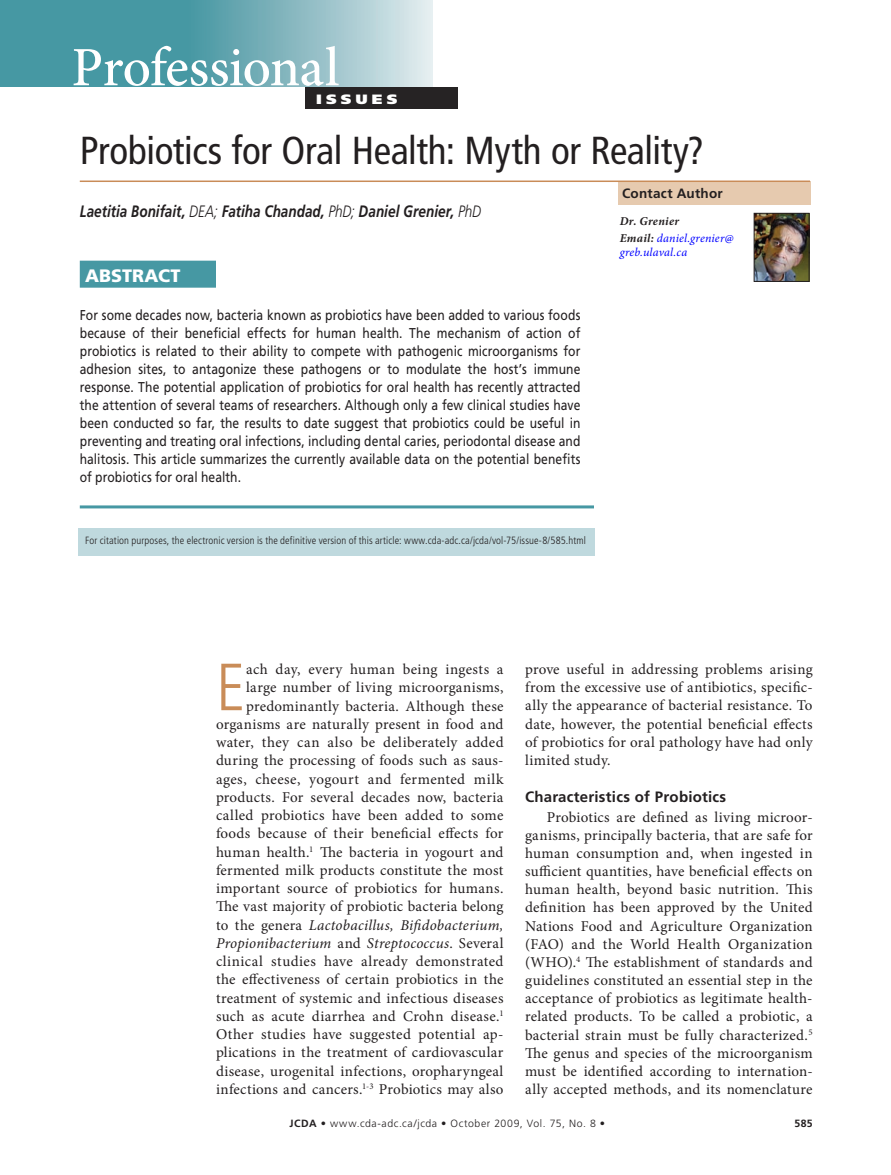
<style>
.page{position:relative;width:891px;height:1175px;background:#fff}
.page>*{position:absolute;margin:0;border:0;box-sizing:border-box;transform-origin:0 0}
.t1{font:300 condensed 66.6px "Frutiger LT Std";color:#c98c58}
.t2{font:500 55.5px "Minion Pro";letter-spacing:-.015em;color:#fff}
.t3{font:condensed 39px "Frutiger LT Std";letter-spacing:-.01em;color:#231f20}
.t4{font:900 18px "Frutiger LT Std";color:#fff}
.t5{font:italic 700 16.5px "Frutiger LT Std";color:#231f20;scale:.82 1}
.t6{font:15px/18.3px "Minion Pro";letter-spacing:.02em;color:#231f20;text-align:justify}
.t7{font:700 15px "Frutiger LT Std";letter-spacing:.015em;color:#231f20}
.t8{font:14.25px/18px "Frutiger LT Std";letter-spacing:.005em;color:#231f20;text-align:justify;scale:.85 1}
.t9{font:700 13.5px "Frutiger LT Std";letter-spacing:.02em;color:#231f20}
.t10{font:900 13.5px "Frutiger LT Std";color:#fff;scale:1.15 1}
.t11{font:italic 700 12px/17.9px "Minion Pro";letter-spacing:.03em;color:#231f20}
.t12{font:italic 12px "Minion Pro";letter-spacing:.015em;color:#00f}
.t13{font:300 condensed 10.5px "Frutiger LT Std";letter-spacing:.01em;color:#231f20}
.t14{font:300 10.5px "Frutiger LT Std";letter-spacing:.055em;color:#231f20}
.t15{font:700 10.5px "Frutiger LT Std";color:#231f20}
.s1{font-weight:300}
.s2{font-weight:400;color:#00f}
.s3{font-style:italic}
.s4{font-weight:700}
</style>
<div class="page">
<div style="left:0;top:0;width:428px;height:87px;background:#4698a3"></div>
<div style="left:188px;top:0;width:244px;height:87px;background:linear-gradient(to right,#4594a0,#e1ebee)"></div>
<div style="left:305px;top:87px;width:153px;height:21px;background:#262324"></div>
<div style="left:618px;top:181px;width:193px;height:24px;background:#e6caaf"></div>
<hr style="left:80px;top:180px;width:730px;height:2px;background:#c98c58">
<div style="left:80px;top:261px;width:136px;height:27px;background:#4698a3"></div>
<hr style="left:80px;top:505px;width:514px;height:3px;background:#4698a3">
<img style="left:756px;top:215px;width:51px;height:65px">
<div style="left:754px;top:213px;width:55px;height:69px;border:1px solid #231f20"></div>
<div style="left:78px;top:528px;width:517px;height:27px;background:#bfd9de"></div>
<h2 class="t2" style="left:71px;top:34px;width:270px">Professional</h2>
<p class="t10" style="left:316px;top:91px;width:72px">ISSUES</p>
<h3 class="t3" style="left:80px;top:128px;width:626px">Probiotics for Oral Health: Myth or Reality?</h3>
<p class="t5" style="left:80px;top:202px;width:491px">Laetitia Bonifait, <span class="s1">DEA;</span> Fatiha Chandad, <span class="s1">PhD;</span> Daniel Grenier, <span class="s1">PhD</span></p>
<p class="t9" style="left:622px;top:185px;width:102px">Contact Author</p>
<p class="t11" style="left:620px;top:212px;width:115px">Dr. Grenier<br>Email: <span class="s2">daniel.grenier@</span></p>
<p class="t12" style="left:620px;top:244px;width:69px">greb.ulaval.ca</p>
<p class="t4" style="left:85px;top:264px;width:97px">ABSTRACT</p>
<p class="t8" style="left:80px;top:306px;width:591px">For some decades now, bacteria known as probiotics have been added to various foods because of their beneficial effects for human health. The mechanism of action of probiotics is related to their ability to compete with pathogenic microorganisms for adhesion sites, to antagonize these pathogens or to modulate the host’s immune response. The potential application of probiotics for oral health has recently attracted the attention of several teams of researchers. Although only a few clinical studies have been conducted so far, the results to date suggest that probiotics could be useful in preventing and treating oral infections, including dental caries, periodontal disease and halitosis. This article summarizes the currently available data on the potential benefits of probiotics for oral health.</p>
<p class="t13" style="left:85px;top:535px;width:502px">For citation purposes, the electronic version is the definitive version of this article: www.cda-adc.ca/jcda/vol-75/issue-8/585.html</p>
<p class="t6" style="left:216px;top:660px;width:289px;text-align:right">ach day, every human being ingests a large number of living microorganisms, predominantly bacteria. Although these organisms are naturally present in food and water, they can also be deliberately added during the processing of foods such as saus&shy;ages, cheese, yogourt and fermented milk products. For several decades now, bacteria called probiotics have been added to some foods because of their beneficial effects for human health.<sup>1</sup> The bacteria in yogourt and fermented milk products constitute the most important source of probiotics for humans.<br>The vast majority of probiotic bacteria belong to the genera <span class="s3">Lactobacillus, Bifidobacterium, Propionibacterium</span> and <span class="s3">Streptococcus</span>. Several clinical studies have already demonstrated the effectiveness of certain probiotics in the treatment of systemic and infectious diseases such as acute diarrhea and Crohn disease.<sup>1<br></sup>Other studies have suggested potential ap&shy;plications in the treatment of cardiovascular disease, urogenital infections, oropharyngeal infections and cancers.<sup>1-3</sup> Probiotics may also</p>
<p class="t6" style="left:525px;top:660px;width:289px">prove useful in addressing problems arising from the excessive use of antibiotics, specific&shy;ally the appearance of bacterial resistance. To date, however, the potential beneficial effects of probiotics for oral pathology have had only limited study.</p>
<h1 class="t1" style="left:216px;top:649px;width:31px">E</h1>
<p class="t7" style="left:525px;top:788px;width:203px">Characteristics of Probiotics</p>
<p class="t6" style="left:525px;top:808px;width:289px;text-indent:22px">Probiotics are defined as living microor&shy;ganisms, principally bacteria, that are safe for human consumption and, when ingested in sufficient quantities, have beneficial effects on human health, beyond basic nutrition. This definition has been approved by the United Nations Food and Agriculture Organization (FAO) and the World Health Organization (WHO).<sup>4</sup> The establishment of standards and guidelines constituted an essential step in the acceptance of probiotics as legitimate health&shy;related products. To be called a probiotic, a bacterial strain must be fully characterized.<sup>5<br></sup>The genus and species of the microorganism must be identified according to internation&shy;ally accepted methods, and its nomenclature</p>
<p class="t14" style="left:289px;top:1117px;width:317px"><span class="s4">JCDA •</span> www.cda-adc.ca/jcda • October 2009, Vol. 75, No. 8 •</p>
<p class="t15" style="left:795px;top:1117px;width:20px">585</p>
</div>
